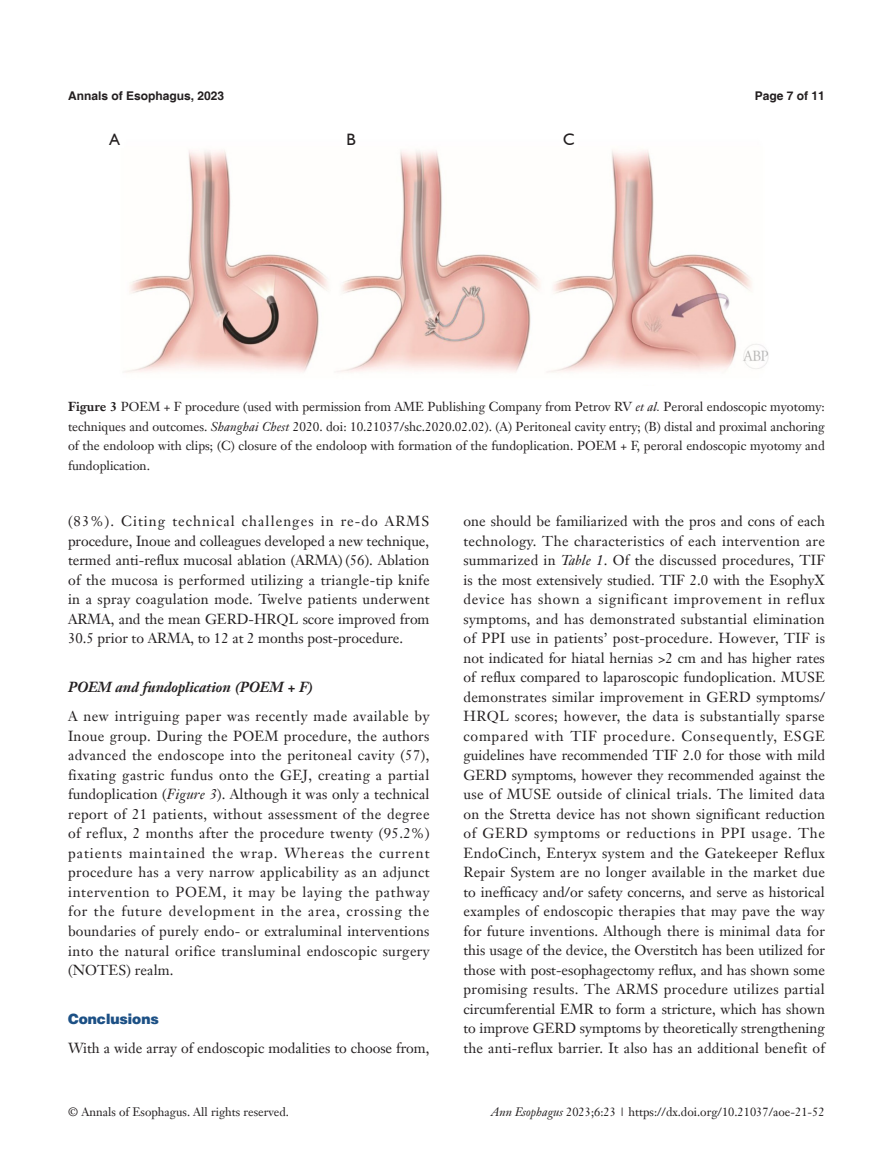
<style>
.page{position:relative;width:893px;height:1170px;background:#fff}
.page>*{position:absolute;margin:0;border:0;box-sizing:border-box;transform-origin:0 0}
.t1{font:16.5px "Humanist 521 BT";color:#231f20}
.t2{font:14.25px/19.5px "Janson Text LT";letter-spacing:.005em;color:#231f20;text-align:justify}
.t3{font:italic 700 14.25px "Janson Text LT";color:#231f20}
.t4{font:900 14.25px "Helvetica";color:#1c5085}
.t5{font:12.75px/19.5px "Janson Text LT";color:#231f20;text-align:justify}
.t6{font:12px "Janson Text LT";color:#231f20}
.t7{font:700 12px "Helvetica";color:#231f20}
.s1{font-weight:700}
.s2{font-style:italic}
</style>
<div class="page">
<img style="left:124px;top:150px;width:645px;height:223px">
<p class="t7" style="left:68px;top:88px;width:158px">Annals of Esophagus, 2023</p>
<p class="t7" style="left:755px;top:88px;width:72px">Page 7 of 11</p>
<p class="t1" style="left:110px;top:129px;width:12px">A</p>
<p class="t1" style="left:347px;top:129px;width:11px">B</p>
<p class="t1" style="left:563px;top:129px;width:13px">C</p>
<p class="t5" style="left:68px;top:397px;width:758px"><span class="s1">Figure 3</span> POEM + F procedure (used with permission from AME Publishing Company from Petrov RV <span class="s2">et al.</span> Peroral endoscopic myotomy: techniques and outcomes. <span class="s2">Shanghai Chest</span> 2020. doi: 10.21037/shc.2020.02.02). (A) Peritoneal cavity entry; (B) distal and proximal anchoring of the endoloop with clips; (C) closure of the endoloop with formation of the fundoplication. POEM + F, peroral endoscopic myotomy and fundoplication.</p>
<p class="t2" style="left:68px;top:511px;width:363px">(83%). Citing technical challenges in re-do ARMS procedure, Inoue and colleagues developed a new technique, termed anti-reflux mucosal ablation (ARMA) (56). Ablation of the mucosa is performed utilizing a triangle-tip knife in a spray coagulation mode. Twelve patients underwent ARMA, and the mean GERD-HRQL score improved from 30.5 prior to ARMA, to 12 at 2 months post-procedure.</p>
<p class="t3" style="left:68px;top:678px;width:247px">POEM and fundoplication (POEM + F)</p>
<p class="t2" style="left:68px;top:706px;width:363px">A new intriguing paper was recently made available by Inoue group. During the POEM procedure, the authors advanced the endoscope into the peritoneal cavity (57), fixating gastric fundus onto the GEJ, creating a partial fundoplication (<span class="s2">Figure 3</span>). Although it was only a technical report of 21 patients, without assessment of the degree of reflux, 2 months after the procedure twenty (95.2%) patients maintained the wrap. Whereas the current procedure has a very narrow applicability as an adjunct intervention to POEM, it may be laying the pathway for the future development in the area, crossing the boundaries of purely endo- or extraluminal interventions into the natural orifice transluminal endoscopic surgery (NOTES) realm.</p>
<p class="t4" style="left:68px;top:1009px;width:92px">Conclusions</p>
<p class="t2" style="left:68px;top:1038px;width:363px">With a wide array of endoscopic modalities to choose from,</p>
<p class="t2" style="left:463px;top:511px;width:363px">one should be familiarized with the pros and cons of each technology. The characteristics of each intervention are summarized in <span class="s2">Table 1</span>. Of the discussed procedures, TIF is the most extensively studied. TIF 2.0 with the EsophyX device has shown a significant improvement in reflux symptoms, and has demonstrated substantial elimination of PPI use in patients’ post-procedure. However, TIF is not indicated for hiatal hernias &gt;2 cm and has higher rates of reflux compared to laparoscopic fundoplication. MUSE demonstrates similar improvement in GERD symptoms/ HRQL scores; however, the data is substantially sparse compared with TIF procedure. Consequently, ESGE guidelines have recommended TIF 2.0 for those with mild GERD symptoms, however they recommended against the use of MUSE outside of clinical trials. The limited data on the Stretta device has not shown significant reduction of GERD symptoms or reductions in PPI usage. The EndoCinch, Enteryx system and the Gatekeeper Reflux Repair System are no longer available in the market due to inefficacy and/or safety concerns, and serve as historical examples of endoscopic therapies that may pave the way for future inventions. Although there is minimal data for this usage of the device, the Overstitch has been utilized for those with post-esophagectomy reflux, and has shown some promising results. The ARMS procedure utilizes partial circumferential EMR to form a stricture, which has shown to improve GERD symptoms by theoretically strengthening the anti-reflux barrier. It also has an additional benefit of</p>
<p class="t6" style="left:68px;top:1104px;width:222px">© Annals of Esophagus. All rights reserved.</p>
<p class="t6" style="left:491px;top:1104px;width:335px"><span class="s2">Ann Esophagus</span> 2023;6:23 | https://dx.doi.org/10.21037/aoe-21-52</p>
</div>
